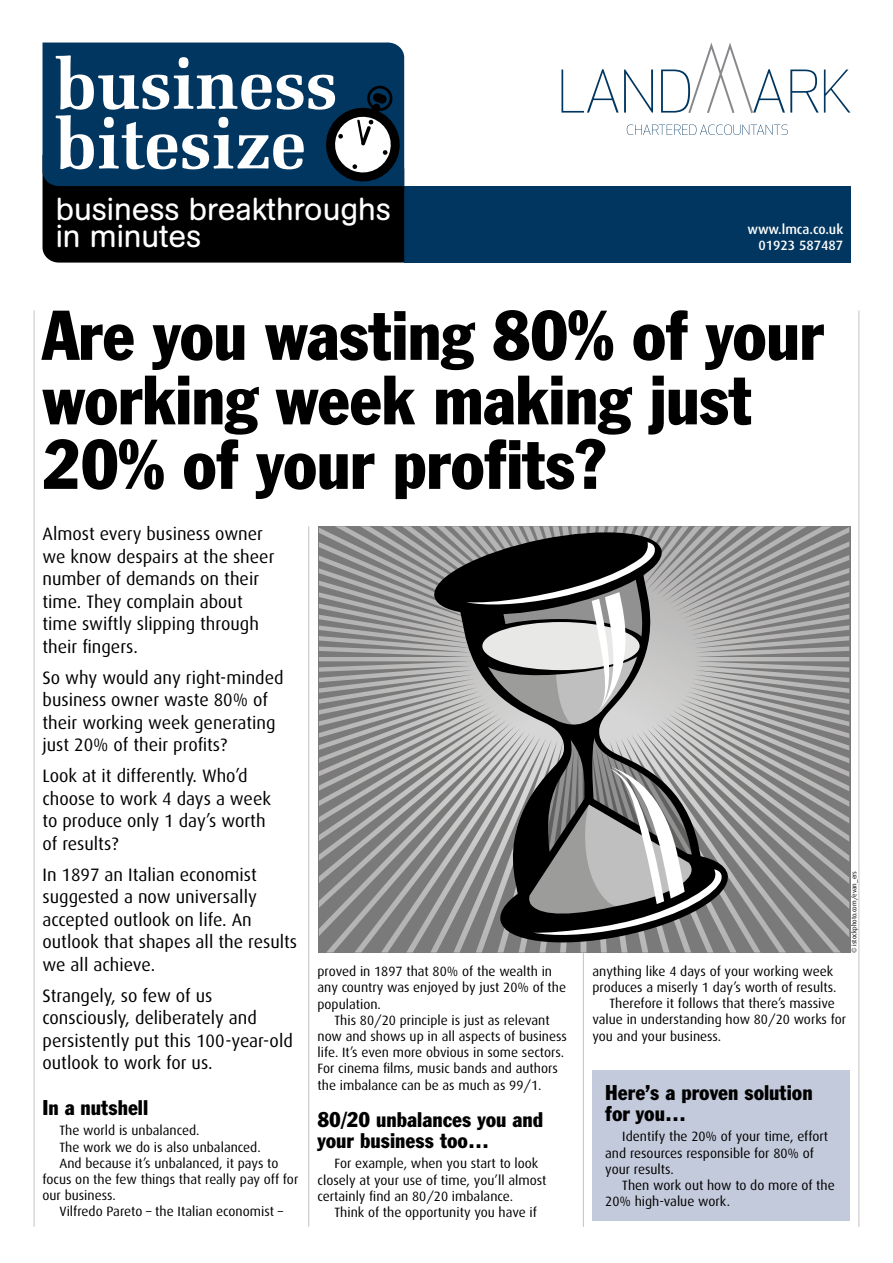
<style>
.page{position:relative;width:893px;height:1263px;background:#fff}
.page>*{position:absolute;margin:0;border:0;box-sizing:border-box;transform-origin:0 0}
.t1{font:condensed 69px/64.5px "Franklin Gothic BT";letter-spacing:-.01em;color:#000}
.t2{font:31.5px/27px "AG Buch Rounded BQ";color:#fff}
.SUBHEAD{font:condensed 21px/21px "Franklin Gothic BT";color:#000}
.first_para{font:18px/22.5px "Dax";color:#000}
.body{font:13.5px/16.2px "Dax";color:#000}
.body2{font:500 13.5px "Dax";color:#fff}
.PHOTO_CREDIT{font:6.75px "Dax";color:#000}
</style>
<div class="page">
<hr style="left:34px;top:310px;width:1px;height:917px;background:#c6c6c6">
<hr style="left:858px;top:310px;width:1px;height:917px;background:#c6c6c6">
<div style="left:404px;top:186px;width:446px;height:77px;background:#00365f"></div>
<div style="left:43px;top:43px;width:361px;height:12px;background:#00365f"></div>
<svg style="left:43px;top:55px;width:362px;height:208px;background:#294053"></svg>
<svg style="left:358px;top:120px;width:5px;height:24px"></svg>
<div style="left:357px;top:120px;width:7px;height:25px;border:2px solid #000"></div>
<svg style="left:561px;top:69px;width:92px;height:44px"></svg>
<svg style="left:627px;top:125px;width:161px;height:10px"></svg>
<svg style="left:661px;top:43px;width:189px;height:70px"></svg>
<hr style="left:308px;top:526px;width:1px;height:701px;background:#c6c6c6">
<hr style="left:583px;top:776px;width:1px;height:451px;background:#c6c6c6">
<div style="left:592px;top:1070px;width:258px;height:150px;background:#c3cadb"></div>
<svg style="left:319px;top:526px;width:530px;height:426px;background:#959494"></svg>
<svg style="left:431px;top:527px;width:301px;height:422px;background:#888887"></svg>
<h2 class="t2" style="left:56px;top:196px;width:337px">business breakthroughs in minutes</h2>
<p class="body2" style="left:747px;top:222px;width:97px">www.lmca.co.uk</p>
<p class="body2" style="left:758px;top:238px;width:86px">01923 587487</p>
<p class="t1" style="left:43px;top:301px;width:783px">Are you wasting 80% of your working week making just<br>20% of your profits?</p>
<p class="first_para" style="left:43px;top:523px;width:233px">Almost every business owner we know despairs at the sheer number of demands on their time. They complain about time swiftly slipping through their fingers.</p>
<p class="first_para" style="left:43px;top:666px;width:243px">So why would any right-minded business owner waste 80% of their working week generating just 20% of their profits?</p>
<p class="first_para" style="left:43px;top:765px;width:230px">Look at it differently. Who’d choose to work 4 days a week to produce only 1 day’s worth of results?</p>
<p class="first_para" style="left:43px;top:863px;width:256px">In 1897 an Italian economist suggested a now universally accepted outlook on life. An outlook that shapes all the results we all achieve.</p>
<p class="first_para" style="left:43px;top:984px;width:252px">Strangely, so few of us consciously, deliberately and persistently put this 100-year-old outlook to work for us.</p>
<p class="SUBHEAD" style="left:43px;top:1096px;width:107px">In a nutshell</p>
<p class="body" style="left:60px;top:1123px;width:142px">The world is unbalanced.</p>
<p class="body" style="left:60px;top:1139px;width:203px">The work we do is also unbalanced.</p>
<p class="body" style="left:43px;top:1155px;width:257px;text-indent:17px">And because it’s unbalanced, it pays to focus on the few things that really pay off for our business.</p>
<p class="body" style="left:60px;top:1204px;width:225px">Vilfredo Pareto – the Italian economist –</p>
<p class="body" style="left:317px;top:963px;width:250px">proved in 1897 that 80% of the wealth in any country was enjoyed by just 20% of the population.</p>
<p class="body" style="left:317px;top:1012px;width:251px;text-indent:17px">This 80/20 principle is just as relevant now and shows up in all aspects of business life. It’s even more obvious in some sectors.<br>For cinema films, music bands and authors the imbalance can be as much as 99/1.</p>
<p class="SUBHEAD" style="left:317px;top:1108px;width:227px">80/20 unbalances you and your business too…</p>
<p class="body" style="left:317px;top:1156px;width:230px;text-indent:17px">For example, when you start to look closely at your use of time, you’ll almost certainly find an 80/20 imbalance.</p>
<p class="body" style="left:334px;top:1204px;width:204px">Think of the opportunity you have if</p>
<p class="PHOTO_CREDIT" style="left:850px;top:953px;width:84px;rotate:-90deg">© istockphoto.com/evan_ers</p>
<p class="body" style="left:592px;top:963px;width:246px">anything like 4 days of your working week produces a miserly 1 day’s worth of results.</p>
<p class="body" style="left:592px;top:995px;width:255px;text-indent:17px">Therefore it follows that there’s massive value in understanding how 80/20 works for you and your business.</p>
<p class="SUBHEAD" style="left:605px;top:1081px;width:209px">Here’s a proven solution for you…</p>
<p class="body" style="left:605px;top:1129px;width:224px;text-indent:17px">Identify the 20% of your time, effort and resources responsible for 80% of your results.</p>
<p class="body" style="left:605px;top:1177px;width:231px;text-indent:17px">Then work out how to do more of the<br>20% high-value work.</p>
</div>
